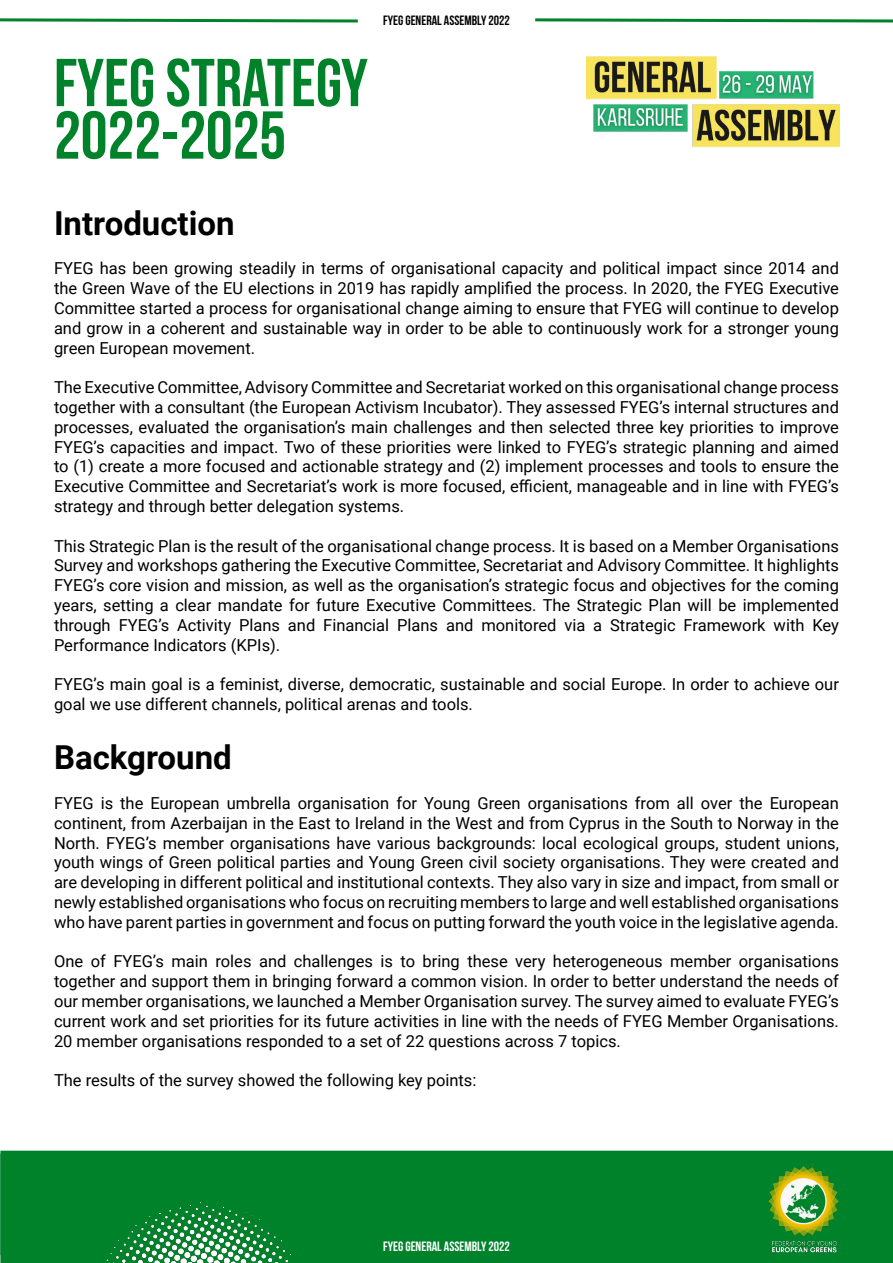
<style>
.page{position:relative;width:893px;height:1263px;background:#fff}
.page>*{position:absolute;margin:0;border:0;box-sizing:border-box;transform-origin:0 0}
.t1{font:700 67.5px/52.5px "Bebas Neue";color:#00822b}
.t2{font:700 33px "Roboto";color:#000}
.t3{font:16.5px/19.8px "Roboto";color:#000;text-align:justify}
.t4{font:700 13.5px "Bebas Neue";color:#fff}
.t5{font:700 13.5px "Bebas Neue";color:#000}
</style>
<div class="page">
<div style="left:0;top:1151px;width:893px;height:112px;background:#00822b"></div>
<img style="left:586px;top:56px;width:253px;height:91px">
<img style="left:758px;top:1164px;width:90px;height:90px">
<div style="left:66px;top:1174px;width:576px;height:89px;background:#00822b"></div>
<svg style="left:0;top:18px;width:358px;height:5px"></svg>
<svg style="left:535px;top:18px;width:358px;height:5px"></svg>
<h1 class="t1" style="left:54px;top:56px;width:315px">FYEG STRATEGY<br>2022-2025</h1>
<p class="t5" style="left:383px;top:13px;width:128px">FYEG GENERAL ASSEMBLY 2022</p>
<h2 class="t2" style="left:54px;top:200px;width:182px">Introduction</h2>
<p class="t3" style="left:54px;top:258px;width:786px">FYEG has been growing steadily in terms of organisational capacity and political impact since 2014 and the Green Wave of the EU elections in 2019 has rapidly amplified the process. In 2020, the FYEG Executive Committee started a process for organisational change aiming to ensure that FYEG will continue to develop and grow in a coherent and sustainable way in order to be able to continuously work for a stronger young green European movement.</p>
<p class="t3" style="left:54px;top:377px;width:786px">The Executive Committee, Advisory Committee and Secretariat worked on this organisational change process together with a consultant (the European Activism Incubator). They assessed FYEG’s internal structures and processes, evaluated the organisation’s main challenges and then selected three key priorities to improve FYEG’s capacities and impact. Two of these priorities were linked to FYEG’s strategic planning and aimed to (1) create a more focused and actionable strategy and (2) implement processes and tools to ensure the Executive Committee and Secretariat’s work is more focused, efficient, manageable and in line with FYEG’s strategy and through better delegation systems.</p>
<p class="t3" style="left:54px;top:535px;width:786px">This Strategic Plan is the result of the organisational change process. It is based on a Member Organisations Survey and workshops gathering the Executive Committee, Secretariat and Advisory Committee. It highlights FYEG’s core vision and mission, as well as the organisation’s strategic focus and objectives for the coming years, setting a clear mandate for future Executive Committees. The Strategic Plan will be implemented through FYEG’s Activity Plans and Financial Plans and monitored via a Strategic Framework with Key Performance Indicators (KPIs).</p>
<p class="t3" style="left:54px;top:674px;width:786px">FYEG’s main goal is a feminist, diverse, democratic, sustainable and social Europe. In order to achieve our goal we use different channels, political arenas and tools.</p>
<h2 class="t2" style="left:54px;top:735px;width:179px">Background</h2>
<p class="t3" style="left:54px;top:793px;width:786px">FYEG is the European umbrella organisation for Young Green organisations from all over the European continent, from Azerbaijan in the East to Ireland in the West and from Cyprus in the South to Norway in the North. FYEG’s member organisations have various backgrounds: local ecological groups, student unions, youth wings of Green political parties and Young Green civil society organisations. They were created and are developing in different political and institutional contexts. They also vary in size and impact, from small or newly established organisations who focus on recruiting members to large and well established organisations who have parent parties in government and focus on putting forward the youth voice in the legislative agenda.</p>
<p class="t3" style="left:54px;top:951px;width:786px">One of FYEG’s main roles and challenges is to bring these very heterogeneous member organisations together and support them in bringing forward a common vision. In order to better understand the needs of our member organisations, we launched a Member Organisation survey. The survey aimed to evaluate FYEG’s current work and set priorities for its future activities in line with the needs of FYEG Member Organisations.<br>20 member organisations responded to a set of 22 questions across 7 topics.</p>
<p class="t3" style="left:54px;top:1070px;width:424px">The results of the survey showed the following key points:</p>
<p class="t4" style="left:383px;top:1239px;width:128px">FYEG GENERAL ASSEMBLY 2022</p>
</div>
